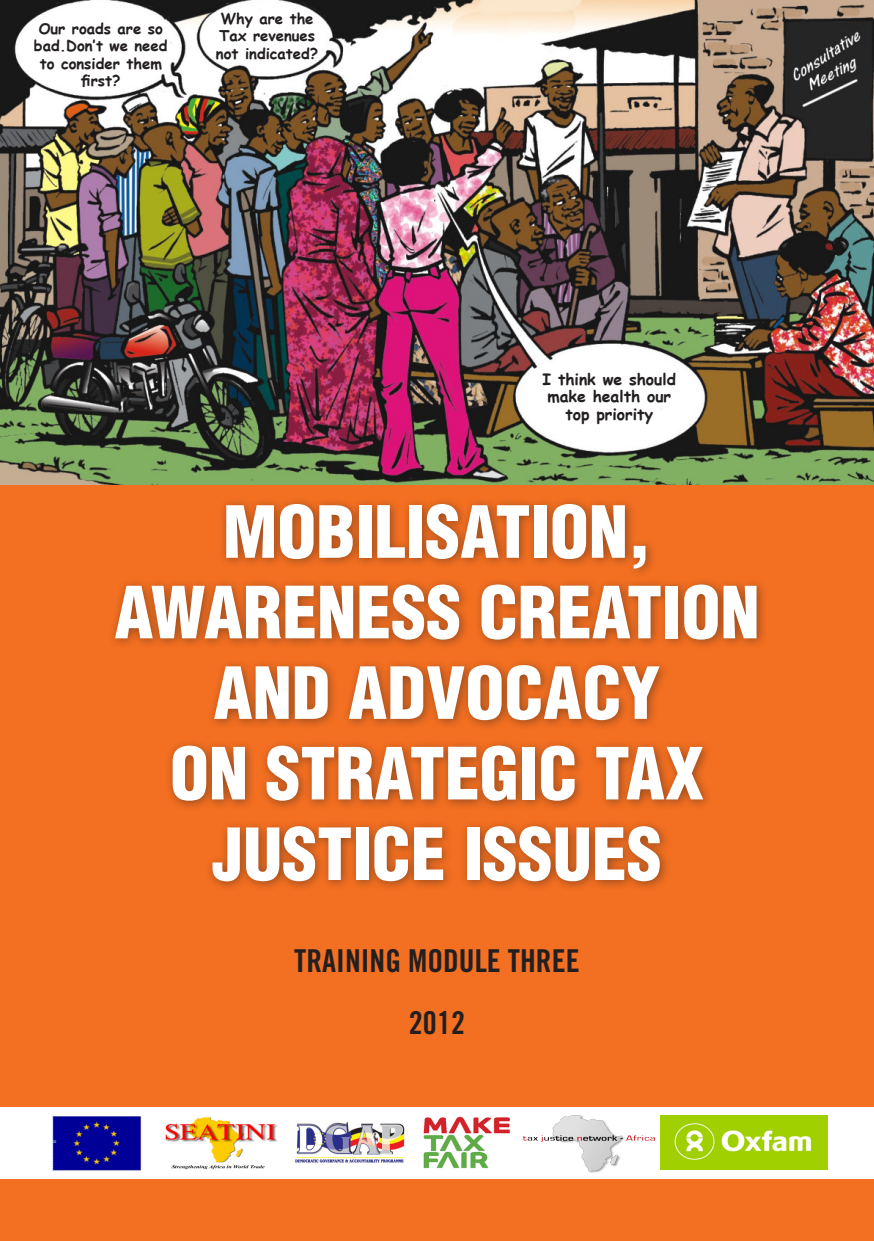
<style>
.page{position:relative;width:874px;height:1241px;background:#fff}
.page>*{position:absolute;margin:0;border:0;box-sizing:border-box;transform-origin:0 0}
.No_Spacing{font:70px/80.5px "Switzerland Cond Black Plain";color:#fff;text-align:center}
.t1{font:31.5px "Trade Gothic Bold Cond Twenty";color:#231f20}
.t2{font:700 15.75px/17.5px "Comic Sans MS";color:#231f20;text-align:center}
.t3{font:700 14.88px/17.5px "Comic Sans MS";color:#231f20;text-align:center}
</style>
<div class="page">
<div style="left:0;top:0;width:873px;height:1240px;background:#f36f21"></div>
<img style="left:0;top:0;width:873px;height:484px">
<div style="left:0;top:1106px;width:873px;height:72px;background:#fff"></div>
<img style="left:165px;top:1116px;width:113px;height:53px">
<img style="left:52px;top:1115px;width:89px;height:55px">
<img style="left:295px;top:1121px;width:110px;height:42px">
<img style="left:660px;top:1115px;width:167px;height:54px">
<img style="left:423px;top:1116px;width:88px;height:53px">
<img style="left:522px;top:1115px;width:133px;height:58px">
<div style="left:108px;top:496px;width:659px;height:396px;background:#231f20;opacity:.45"></div>
<p class="t3" style="left:34px;top:19px;width:135px">Our roads are so bad.Don’t we need to consider them first?</p>
<p class="t3" style="left:220px;top:9px;width:94px">Why are the</p>
<p class="t3" style="left:219px;top:27px;width:97px">Tax revenues</p>
<p class="t3" style="left:216px;top:44px;width:104px">not indicated?</p>
<p class="t2" style="left:542px;top:370px;width:135px">I think we should make health our top priority</p>
<p class="No_Spacing" style="left:114px;top:491px;width:646px">MOBILISATION,<br>AWARENESS CREATION<br>AND ADVOCACY<br>ON STRATEGIC TAX<br>JUSTICE ISSUES</p>
<p class="t1" style="left:294px;top:941px;width:287px">TRAINING MODULE THREE</p>
<p class="t1" style="left:409px;top:1003px;width:57px">2012</p>
</div>
